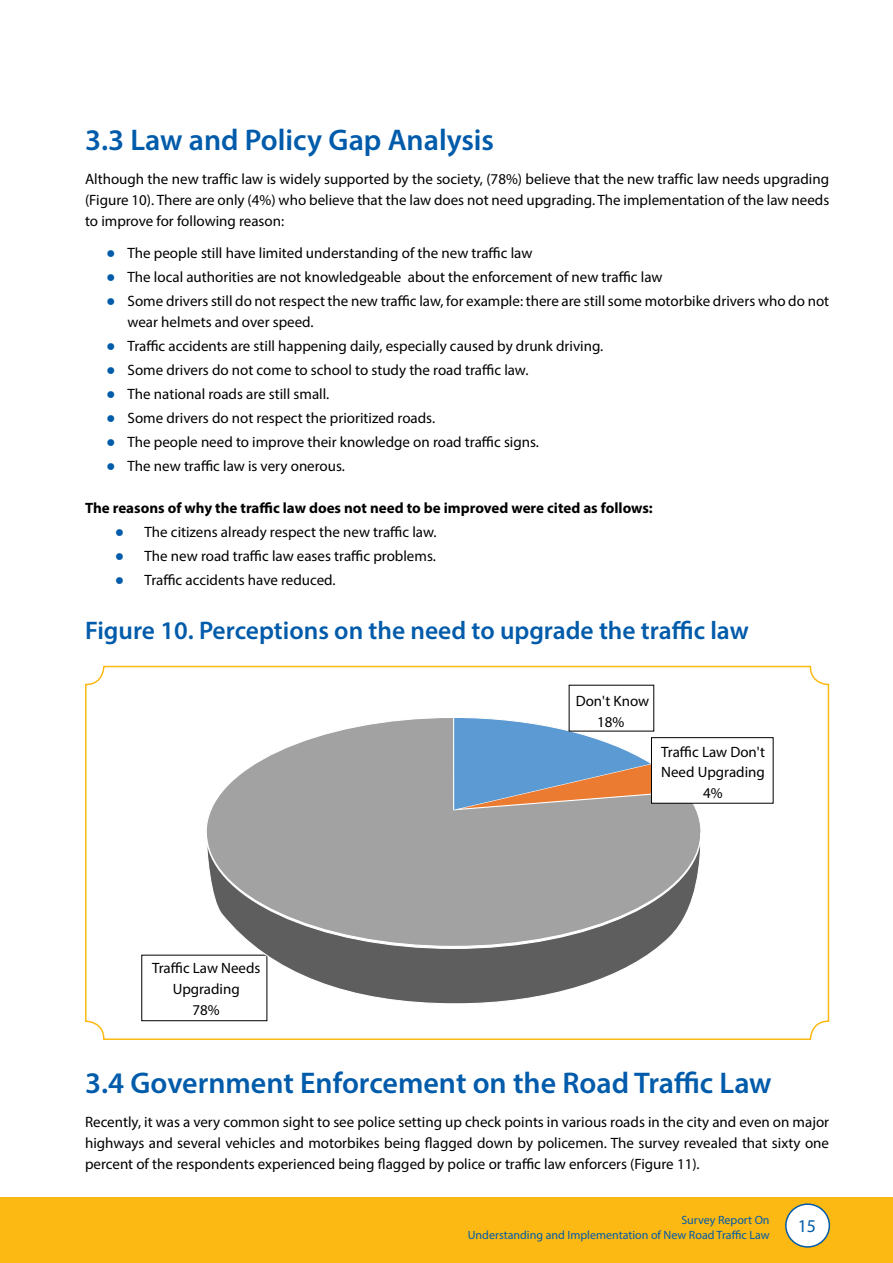
<style>
.page{position:relative;width:893px;height:1263px;background:#fff}
.page>*{position:absolute;margin:0;border:0;box-sizing:border-box;transform-origin:0 0}
.t1{font:600 30px "Myriad Pro";color:#005baa}
.t2{font:600 25.5px "Myriad Pro";color:#005baa}
.t3{font:18px "Myriad Pro";color:#005baa}
.t4{font:15px/21px "Myriad Pro";color:#000;text-align:center}
.t5{font:700 15px "Myriad Pro";color:#000}
.t6{font:12px/15px "Myriad Pro";color:#005baa;text-align:right}
.s1{font-family:"Arial";font-size:15.75px;color:#005baa}
</style>
<div class="page">
<div style="left:0;top:1197px;width:892px;height:66px;background:#fdb913"></div>
<div style="left:786px;top:1204px;width:43px;height:43px;background:#fff;border-radius:50%"></div>
<div style="left:785px;top:1203px;width:45px;height:45px;border:2px solid #005baa;border-radius:50%"></div>
<div style="left:141px;top:955px;width:126px;height:66px;border:1px solid #000"></div>
<div style="left:206px;top:717px;width:495px;height:229px;background:#a2a2a2;border-radius:50%"></div>
<svg style="left:205px;top:832px;width:496px;height:173px"></svg>
<svg style="left:452px;top:716px;width:203px;height:95px"></svg>
<div style="left:651px;top:738px;width:122px;height:65px;background:#fff"></div>
<div style="left:651px;top:737px;width:123px;height:67px;border:1px solid #000"></div>
<div style="left:569px;top:685px;width:85px;height:46px;background:#fff"></div>
<div style="left:85px;top:666px;width:744px;height:374px;border:2px solid #fdb913;border-radius:18px"></div>
<h1 class="t1" style="left:85px;top:121px;width:410px">3.3 Law and Policy Gap Analysis</h1>
<p class="t4" style="left:85px;top:168px;width:746px;text-align:justify">Although the new traffic law is widely supported by the society, (78%) believe that the new traffic law needs upgrading (Figure 10). There are only (4%) who believe that the law does not need upgrading. The implementation of the law needs to improve for following reason:</p>
<p class="t4" style="left:106px;top:243px;width:428px"><span class="s1">●</span> The people still have limited understanding of the new traffic law</p>
<p class="t4" style="left:106px;top:267px;width:558px"><span class="s1">●</span> The local authorities are not knowledgeable about the enforcement of new traffic law</p>
<p class="t4" style="left:128px;top:291px;width:703px;text-align:left;text-indent:-21px"><span class="s1">●</span> Some drivers still do not respect the new traffic law, for example: there are still some motorbike drivers who do not wear helmets and over speed.</p>
<p class="t4" style="left:106px;top:336px;width:499px"><span class="s1">●</span> Traffic accidents are still happening daily, especially caused by drunk driving.</p>
<p class="t4" style="left:106px;top:360px;width:424px"><span class="s1">●</span> Some drivers do not come to school to study the road traffic law.</p>
<p class="t4" style="left:106px;top:384px;width:224px"><span class="s1">●</span> The national roads are still small.</p>
<p class="t4" style="left:106px;top:408px;width:330px"><span class="s1">●</span> Some drivers do not respect the prioritized roads.</p>
<p class="t4" style="left:106px;top:432px;width:434px"><span class="s1">●</span> The people need to improve their knowledge on road traffic signs.</p>
<p class="t4" style="left:106px;top:456px;width:240px"><span class="s1">●</span> The new traffic law is very onerous.</p>
<p class="t5" style="left:85px;top:498px;width:569px">The reasons of why the traffic law does not need to be improved were cited as follows:</p>
<p class="t4" style="left:115px;top:522px;width:323px"><span class="s1">●</span> The citizens already respect the new traffic law.</p>
<p class="t4" style="left:115px;top:546px;width:323px"><span class="s1">●</span> The new road traffic law eases traffic problems.</p>
<p class="t4" style="left:115px;top:570px;width:222px"><span class="s1">●</span> Traffic accidents have reduced.</p>
<h2 class="t2" style="left:85px;top:615px;width:665px">Figure 10. Perceptions on the need to upgrade the traffic law</h2>
<p class="t4" style="left:152px;top:957px;width:110px">Traffic Law Needs<br>Upgrading<br>78%</p>
<p class="t4" style="left:576px;top:690px;width:75px">Don't Know<br>18%</p>
<p class="t4" style="left:661px;top:741px;width:105px">Traffic Law Don't<br>Need Upgrading<br>4%</p>
<h1 class="t1" style="left:85px;top:1064px;width:688px">3.4 Government Enforcement on the Road Traffic Law</h1>
<p class="t4" style="left:85px;top:1111px;width:746px;text-align:justify">Recently, it was a very common sight to see police setting up check points in various roads in the city and even on major highways and several vehicles and motorbikes being flagged down by policemen. The survey revealed that sixty one percent of the respondents experienced being flagged by police or traffic law enforcers (Figure 11).</p>
<p class="t6" style="left:468px;top:1212px;width:303px">Survey Report On<br>Understanding and Implementation of New Road Traffic Law</p>
<p class="t3" style="left:798px;top:1215px;width:20px">15</p>
</div>
